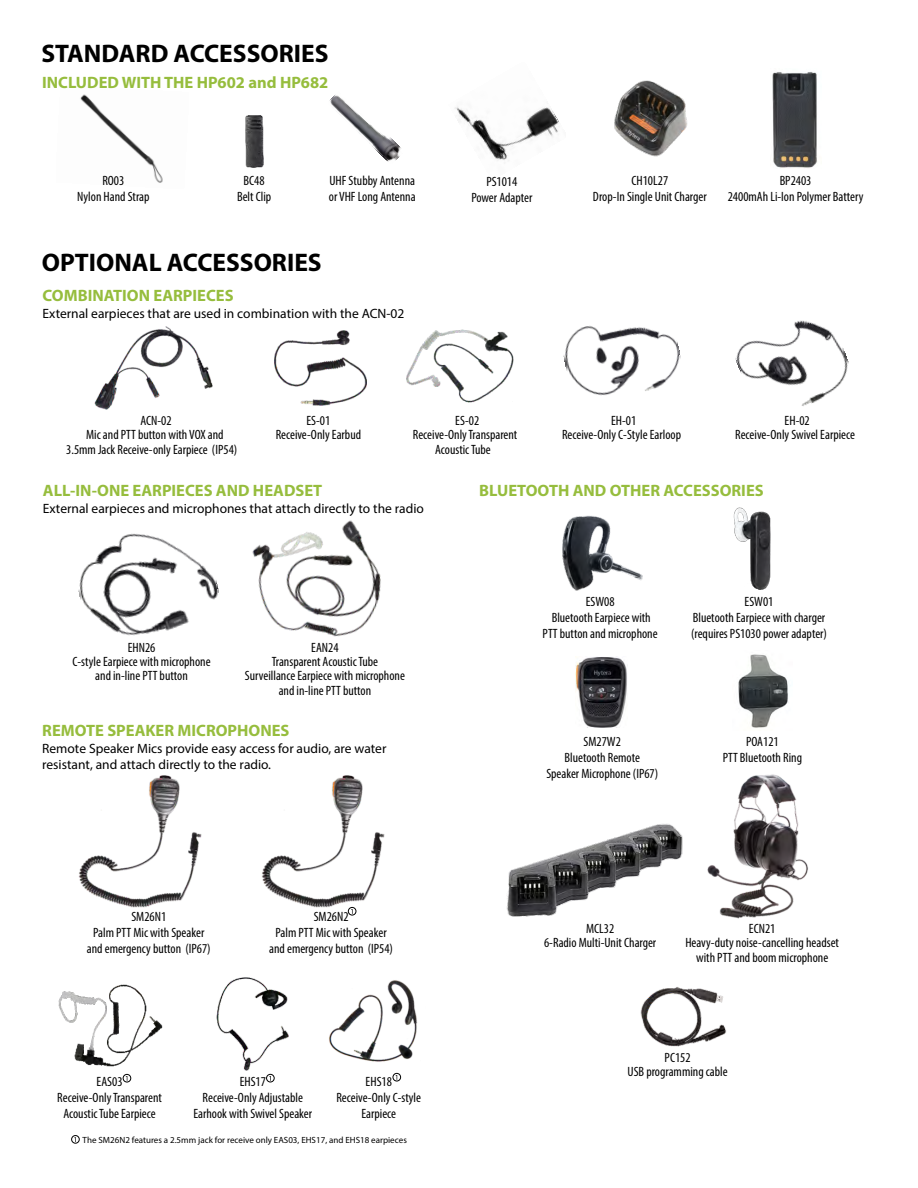
<style>
.page{position:relative;width:918px;height:1188px;background:#fff}
.page>*{position:absolute;margin:0;border:0;box-sizing:border-box;transform-origin:0 0}
.t1{font:700 25.5px "Myriad Pro";color:#000}
.t2{font:700 16.5px "Myriad Pro";color:#96bd3d}
.t3{font:condensed 13.5px/16px "Myriad Pro";color:#000;text-align:center}
.t4{font:13.5px/16.2px "Myriad Pro";color:#000}
.t5{font:9px "Myriad Pro";color:#000}
</style>
<div class="page">
<img style="left:772px;top:72px;width:45px;height:96px">
<img style="left:455px;top:106px;width:104px;height:55px">
<img style="left:329px;top:95px;width:72px;height:67px">
<img style="left:80px;top:94px;width:83px;height:89px">
<img style="left:245px;top:115px;width:19px;height:53px">
<img style="left:614px;top:80px;width:74px;height:77px">
<div style="left:71px;top:1135px;width:9px;height:8px;border:1px solid #000;border-radius:50%"></div>
<div style="left:348px;top:907px;width:8px;height:8px;border:1px solid #000;border-radius:50%"></div>
<img style="left:275px;top:330px;width:92px;height:76px">
<img style="left:406px;top:329px;width:107px;height:74px">
<img style="left:563px;top:326px;width:118px;height:70px">
<img style="left:735px;top:320px;width:114px;height:86px">
<img style="left:738px;top:654px;width:51px;height:74px">
<img style="left:733px;top:507px;width:38px;height:83px">
<img style="left:94px;top:326px;width:119px;height:84px">
<img style="left:79px;top:775px;width:123px;height:133px">
<img style="left:262px;top:775px;width:123px;height:136px">
<img style="left:640px;top:987px;width:87px;height:60px">
<img style="left:562px;top:515px;width:81px;height:76px">
<img style="left:707px;top:774px;width:101px;height:145px">
<img style="left:506px;top:824px;width:177px;height:93px">
<img style="left:575px;top:657px;width:53px;height:70px">
<div style="left:123px;top:1074px;width:8px;height:8px;border:1px solid #000;border-radius:50%"></div>
<img style="left:58px;top:984px;width:105px;height:96px">
<div style="left:266px;top:1074px;width:8px;height:8px;border:1px solid #000;border-radius:50%"></div>
<img style="left:216px;top:977px;width:73px;height:97px">
<div style="left:393px;top:1073px;width:8px;height:8px;border:1px solid #000;border-radius:50%"></div>
<img style="left:329px;top:980px;width:89px;height:82px">
<img style="left:78px;top:533px;width:141px;height:103px">
<img style="left:252px;top:520px;width:129px;height:117px">
<h1 class="t1" style="left:41px;top:43px;width:289px">STANDARD ACCESSORIES</h1>
<p class="t2" style="left:42px;top:76px;width:288px">INCLUDED WITH THE HP602 and HP682</p>
<p class="t3" style="left:77px;top:173px;width:74px">RO03<br>Nylon Hand Strap</p>
<p class="t3" style="left:237px;top:173px;width:36px">BC48<br>Belt Clip</p>
<p class="t3" style="left:593px;top:174px;width:115px">CH10L27<br>Drop-In Single Unit Charger</p>
<p class="t3" style="left:329px;top:174px;width:88px;text-align:left">UHF Stubby Antenna or VHF Long Antenna</p>
<p class="t3" style="left:471px;top:175px;width:62px">PS1014<br>Power Adapter</p>
<h1 class="t1" style="left:42px;top:252px;width:282px">OPTIONAL ACCESSORIES</h1>
<p class="t2" style="left:43px;top:289px;width:192px">COMBINATION EARPIECES</p>
<p class="t4" style="left:43px;top:307px;width:363px">External earpieces that are used in combination with the ACN-02</p>
<p class="t3" style="left:728px;top:173px;width:137px">BP2403<br>2400mAh Li-Ion Polymer Battery</p>
<p class="t3" style="left:140px;top:413px;width:33px">ACN-02</p>
<p class="t3" style="left:86px;top:428px;width:139px">Mic and PTT button with VOX and</p>
<p class="t3" style="left:66px;top:442px;width:173px">3.5mm Jack Receive-only Earpiece (IP54)</p>
<p class="t3" style="left:276px;top:414px;width:87px;line-height:14.4px">ES-01<br>Receive-Only Earbud</p>
<p class="t3" style="left:413px;top:414px;width:106px;line-height:14.4px">ES-02<br>Receive-Only Transparent<br>Acoustic Tube</p>
<p class="t3" style="left:562px;top:414px;width:120px;line-height:14.4px">EH-01<br>Receive-Only C-Style Earloop</p>
<p class="t3" style="left:735px;top:414px;width:121px;line-height:14.4px">EH-02<br>Receive-Only Swivel Earpiece</p>
<p class="t2" style="left:43px;top:484px;width:281px">ALL-IN-ONE EARPIECES AND HEADSET</p>
<p class="t4" style="left:43px;top:502px;width:383px">External earpieces and microphones that attach directly to the radio</p>
<p class="t3" style="left:72px;top:641px;width:140px;line-height:14.4px">EHN26<br>C-style Earpiece with microphone and in-line PTT button</p>
<p class="t3" style="left:245px;top:641px;width:162px;line-height:14.4px">EAN24<br>Transparent Acoustic Tube<br>Surveillance Earpiece with microphone and in-line PTT button</p>
<p class="t2" style="left:42px;top:723px;width:249px">REMOTE SPEAKER MICROPHONES</p>
<p class="t4" style="left:42px;top:741px;width:346px">Remote Speaker Mics provide easy access for audio, are water resistant, and attach directly to the radio.</p>
<p class="t3" style="left:87px;top:910px;width:125px">SM26N1<br>Palm PTT Mic with Speaker and emergency button (IP67)</p>
<p class="t3" style="left:269px;top:910px;width:125px">SM26N2<br>Palm PTT Mic with Speaker and emergency button (IP54)</p>
<p class="t3" style="left:57px;top:1075px;width:106px">EAS03<br>Receive-Only Transparent<br>Acoustic Tube Earpiece</p>
<p class="t3" style="left:193px;top:1075px;width:120px">EHS17<br>Receive-Only Adjustable<br>Earhook with Swivel Speaker</p>
<p class="t3" style="left:336px;top:1075px;width:86px">EHS18<br>Receive-Only C-style<br>Earpiece</p>
<p class="t5" style="left:83px;top:1136px;width:326px">The SM26N2 features a 2.5mm jack for receive only EAS03, EHS17, and EHS18 earpieces</p>
<p class="t2" style="left:479px;top:484px;width:286px">BLUETOOTH AND OTHER ACCESSORIES</p>
<p class="t3" style="left:543px;top:594px;width:117px">ESW08<br>Bluetooth Earpiece with<br>PTT button and microphone</p>
<p class="t3" style="left:691px;top:594px;width:137px">ESW01<br>Bluetooth Earpiece with charger (requires PS1030 power adapter)</p>
<p class="t3" style="left:546px;top:735px;width:113px">SM27W2<br>Bluetooth Remote<br>Speaker Microphone (IP67)</p>
<p class="t3" style="left:723px;top:735px;width:81px">POA121<br>PTT Bluetooth Ring</p>
<p class="t3" style="left:544px;top:922px;width:114px;line-height:14.4px">MCL32<br>6-Radio Multi-Unit Charger</p>
<p class="t3" style="left:685px;top:922px;width:155px;line-height:14.4px">ECN21<br>Heavy-duty noise-cancelling headset with PTT and boom microphone</p>
<p class="t3" style="left:628px;top:1051px;width:102px;line-height:14.1px">PC152<br>USB programming cable</p>
</div>
